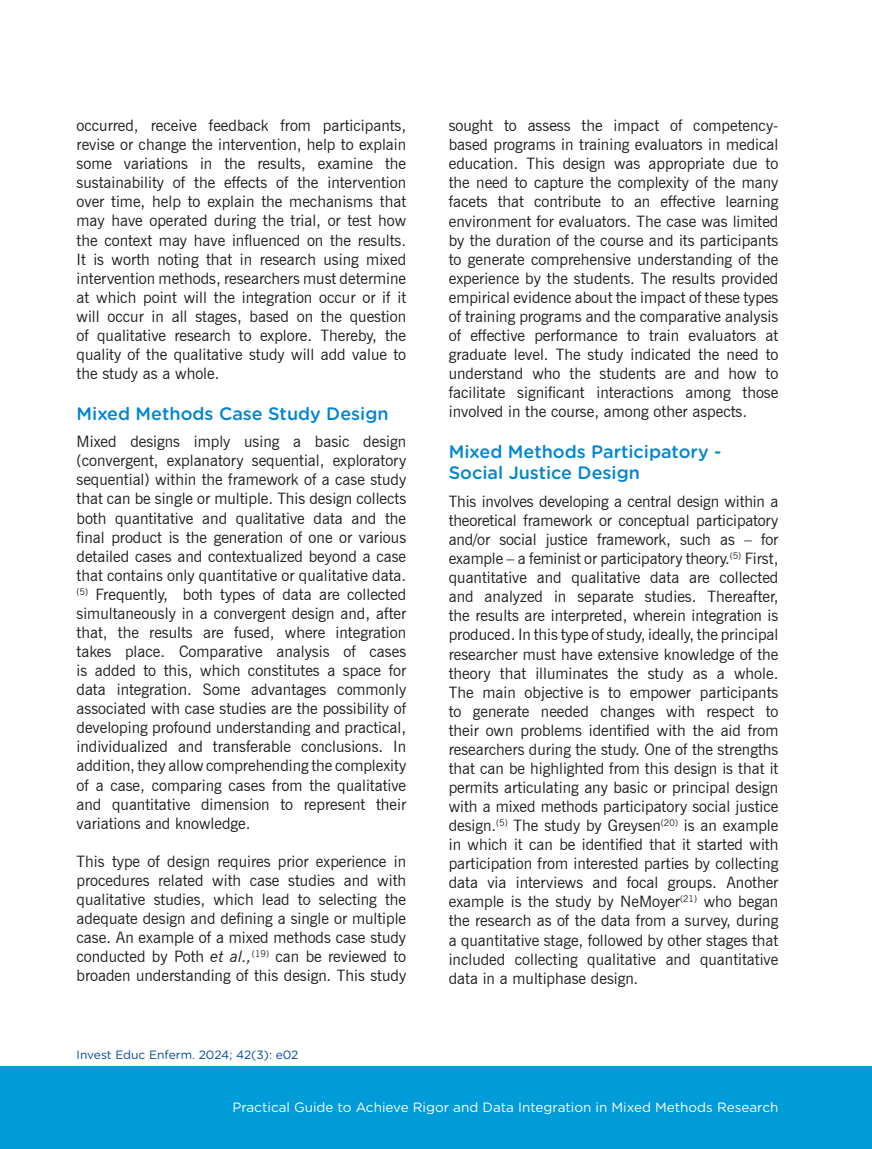
<style>
.page{position:relative;width:872px;height:1149px;background:#fff}
.page>*{position:absolute;margin:0;border:0;box-sizing:border-box;transform-origin:0 0}
.t1{font:500 18px/21.6px "Gotham Rounded";color:#0086ce}
.t2{font:15.75px/19px "News Gothic BT";color:#1d1d1b;text-align:justify}
.t3{font:13.5px "Gotham Rounded";color:#fff}
.t4{font:12px "Gotham Rounded";color:#00499a}
.s1{font-style:italic}
</style>
<div class="page">
<div style="left:0;top:1065px;width:871px;height:83px;background:#009bd9"></div>
<p class="t2" style="left:77px;top:116px;width:331px">occurred, receive feedback from participants, revise or change the intervention, help to explain some variations in the results, examine the sustainability of the effects of the intervention over time, help to explain the mechanisms that may have operated during the trial, or test how the context may have influenced on the results.<br>It is worth noting that in research using mixed intervention methods, researchers must determine at which point will the integration occur or if it will occur in all stages, based on the question of qualitative research to explore. Thereby, the quality of the qualitative study will add value to the study as a whole.</p>
<p class="t1" style="left:77px;top:401px;width:313px">Mixed Methods Case Study Design</p>
<p class="t2" style="left:77px;top:432px;width:331px">Mixed designs imply using a basic design (convergent, explanatory sequential, exploratory sequential) within the framework of a case study that can be single or multiple. This design collects both quantitative and qualitative data and the final product is the generation of one or various detailed cases and contextualized beyond a case that contains only quantitative or qualitative data. <sup>(5)</sup> Frequently, both types of data are collected simultaneously in a convergent design and, after that, the results are fused, where integration takes place. Comparative analysis of cases is added to this, which constitutes a space for data integration. Some advantages commonly associated with case studies are the possibility of developing profound understanding and practical, individualized and transferable conclusions. In addition, they allow comprehending the complexity of a case, comparing cases from the qualitative and quantitative dimension to represent their variations and knowledge.</p>
<p class="t2" style="left:77px;top:851px;width:331px">This type of design requires prior experience in procedures related with case studies and with qualitative studies, which lead to selecting the adequate design and defining a single or multiple case. An example of a mixed methods case study conducted by Poth <span class="s1">et al.,</span><sup>(19)</sup> can be reviewed to broaden understanding of this design. This study</p>
<p class="t4" style="left:77px;top:1046px;width:223px">Invest Educ Enferm. 2024; 42(3): e02</p>
<p class="t2" style="left:449px;top:116px;width:331px">sought to assess the impact of competency&shy;based programs in training evaluators in medical education. This design was appropriate due to the need to capture the complexity of the many facets that contribute to an effective learning environment for evaluators. The case was limited by the duration of the course and its participants to generate comprehensive understanding of the experience by the students. The results provided empirical evidence about the impact of these types of training programs and the comparative analysis of effective performance to train evaluators at graduate level. The study indicated the need to understand who the students are and how to facilitate significant interactions among those involved in the course, among other aspects.</p>
<p class="t1" style="left:449px;top:439px;width:274px">Mixed Methods Participatory -<br>Social Justice Design</p>
<p class="t2" style="left:449px;top:491px;width:331px">This involves developing a central design within a theoretical framework or conceptual participatory and/or social justice framework, such as – for example – a feminist or participatory theory.<sup>(5)</sup> First, quantitative and qualitative data are collected and analyzed in separate studies. Thereafter, the results are interpreted, wherein integration is produced. In this type of study, ideally, the principal researcher must have extensive knowledge of the theory that illuminates the study as a whole.<br>The main objective is to empower participants to generate needed changes with respect to their own problems identified with the aid from researchers during the study. One of the strengths that can be highlighted from this design is that it permits articulating any basic or principal design with a mixed methods participatory social justice design.<sup>(5)</sup> The study by Greysen<sup>(20)</sup> is an example in which it can be identified that it started with participation from interested parties by collecting data via interviews and focal groups. Another example is the study by NeMoyer<sup>(21)</sup> who began the research as of the data from a survey, during a quantitative stage, followed by other stages that included collecting qualitative and quantitative data in a multiphase design.</p>
<p class="t3" style="left:232px;top:1097px;width:547px">Practical Guide to Achieve Rigor and Data Integration in Mixed Methods Research</p>
</div>
